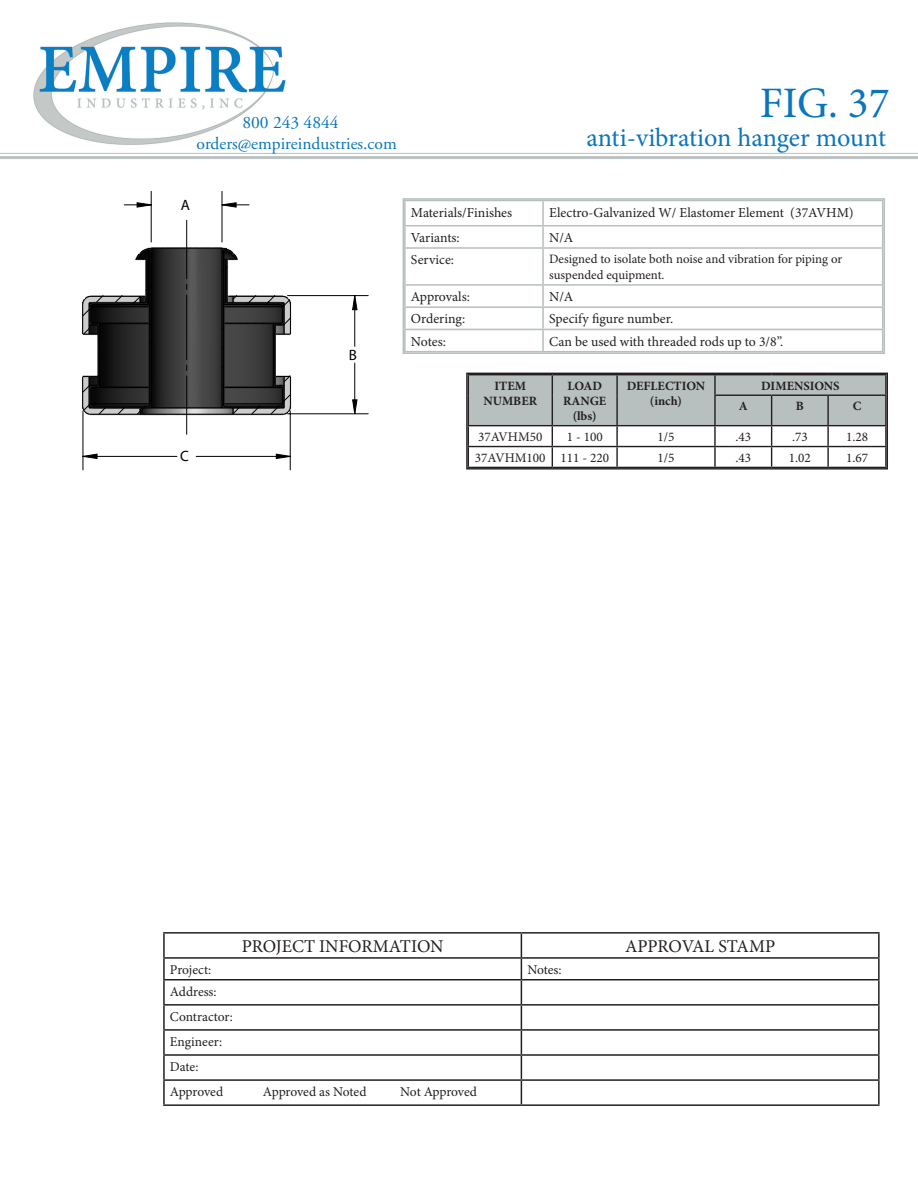
<style>
.page{position:relative;width:918px;height:1188px;background:#fff}
.page>*{position:absolute;margin:0;border:0;box-sizing:border-box;transform-origin:0 0}
.t1{font:43.5px "Minion Pro";color:#0c75bc}
.t2{font:26.25px "Minion Pro";letter-spacing:-.005em;color:#0c75bc}
.t3{font:18px "Minion Pro";letter-spacing:-.005em;color:#231f20}
.t4{font:17.55px/20.5px "Adobe Garamond Pro";color:#0875bb}
.t5{font:15px "Arial";color:#000}
.t6{font:13.8px "Minion Pro";color:#231f20}
.t7{font:13.5px/25px "Minion Pro";letter-spacing:-.01em;color:#231f20}
.t8{font:13.2px "Minion Pro";color:#231f20}
.t9{font:12.75px/15.5px "Minion Pro";letter-spacing:-.005em;color:#231f20}
.t10{font:700 12.75px/15.3px "Minion Pro";color:#231f20;text-align:center}
</style>
<div class="page">
<img style="left:33px;top:22px;width:253px;height:123px">
<hr style="left:0;top:156px;width:918px;height:3px;background:#bdc2c2">
<hr style="left:0;top:153px;width:918px;height:1px;background:#bdc2c2">
<hr style="left:151px;top:191px;width:1px;height:51px;background:#000">
<hr style="left:222px;top:191px;width:1px;height:51px;background:#000">
<hr style="left:288px;top:295px;width:80px;height:1px;background:#000">
<hr style="left:288px;top:413px;width:80px;height:1px;background:#000">
<hr style="left:290px;top:411px;width:1px;height:59px;background:#000">
<hr style="left:83px;top:411px;width:1px;height:59px;background:#000">
<svg style="left:83px;top:203px;width:274px;height:256px"></svg>
<svg style="left:82px;top:220px;width:209px;height:214px"></svg>
<hr style="left:163px;top:932px;width:358px;height:2px;background:#231f20">
<hr style="left:163px;top:934px;width:2px;height:23px;background:#231f20">
<hr style="left:521px;top:932px;width:359px;height:2px;background:#231f20">
<hr style="left:878px;top:934px;width:2px;height:23px;background:#231f20">
<hr style="left:163px;top:957px;width:358px;height:2px;background:#231f20">
<hr style="left:163px;top:959px;width:2px;height:20px;background:#231f20">
<hr style="left:521px;top:957px;width:359px;height:2px;background:#231f20">
<hr style="left:878px;top:959px;width:2px;height:20px;background:#231f20">
<hr style="left:163px;top:979px;width:358px;height:2px;background:#231f20">
<hr style="left:163px;top:981px;width:2px;height:23px;background:#231f20">
<hr style="left:521px;top:979px;width:359px;height:2px;background:#231f20">
<hr style="left:878px;top:981px;width:2px;height:23px;background:#231f20">
<hr style="left:163px;top:1004px;width:358px;height:2px;background:#231f20">
<hr style="left:163px;top:1006px;width:2px;height:23px;background:#231f20">
<hr style="left:521px;top:1004px;width:359px;height:2px;background:#231f20">
<hr style="left:878px;top:1006px;width:2px;height:23px;background:#231f20">
<hr style="left:163px;top:1029px;width:358px;height:2px;background:#231f20">
<hr style="left:163px;top:1031px;width:2px;height:23px;background:#231f20">
<hr style="left:521px;top:1029px;width:359px;height:2px;background:#231f20">
<hr style="left:878px;top:1031px;width:2px;height:23px;background:#231f20">
<hr style="left:163px;top:1054px;width:358px;height:2px;background:#231f20">
<hr style="left:163px;top:1056px;width:2px;height:23px;background:#231f20">
<hr style="left:521px;top:1054px;width:359px;height:2px;background:#231f20">
<hr style="left:878px;top:1056px;width:2px;height:23px;background:#231f20">
<hr style="left:163px;top:1079px;width:358px;height:2px;background:#231f20">
<hr style="left:163px;top:1081px;width:2px;height:23px;background:#231f20">
<hr style="left:521px;top:1079px;width:359px;height:2px;background:#231f20">
<svg style="left:521px;top:934px;width:1px;height:170px"></svg>
<hr style="left:878px;top:1081px;width:2px;height:23px;background:#231f20">
<hr style="left:163px;top:1104px;width:358px;height:2px;background:#231f20">
<hr style="left:521px;top:1104px;width:359px;height:2px;background:#231f20">
<hr style="left:543px;top:284px;width:341px;height:2px;background:#b8bfbf">
<hr style="left:543px;top:306px;width:341px;height:2px;background:#b8bfbf">
<hr style="left:543px;top:329px;width:341px;height:1px;background:#b8bfbf">
<hr style="left:543px;top:247px;width:341px;height:2px;background:#b8bfbf">
<hr style="left:543px;top:225px;width:341px;height:2px;background:#b8bfbf">
<hr style="left:542px;top:201px;width:2px;height:24px;background:#b8bfbf">
<hr style="left:542px;top:227px;width:2px;height:20px;background:#b8bfbf">
<hr style="left:542px;top:249px;width:2px;height:35px;background:#b8bfbf">
<hr style="left:542px;top:286px;width:2px;height:20px;background:#b8bfbf">
<hr style="left:542px;top:330px;width:2px;height:21px;background:#b8bfbf">
<hr style="left:542px;top:308px;width:2px;height:21px;background:#b8bfbf">
<hr style="left:404px;top:225px;width:139px;height:2px;background:#b8bfbf">
<hr style="left:404px;top:247px;width:139px;height:2px;background:#b8bfbf">
<hr style="left:404px;top:284px;width:139px;height:2px;background:#b8bfbf">
<hr style="left:404px;top:306px;width:139px;height:2px;background:#b8bfbf">
<hr style="left:404px;top:329px;width:139px;height:1px;background:#b8bfbf">
<div style="left:403px;top:198px;width:482px;height:156px;border:2px solid #b8bfbf"></div>
<svg style="left:468px;top:375px;width:418px;height:92px"></svg>
<hr style="left:828px;top:446px;width:59px;height:1px;background:#231f20">
<hr style="left:827px;top:447px;width:2px;height:20px;background:#231f20">
<hr style="left:885px;top:447px;width:2px;height:20px;background:#231f20">
<hr style="left:468px;top:467px;width:84px;height:1px;background:#231f20">
<hr style="left:552px;top:467px;width:65px;height:1px;background:#231f20">
<hr style="left:617px;top:467px;width:98px;height:1px;background:#231f20">
<hr style="left:715px;top:467px;width:57px;height:1px;background:#231f20">
<hr style="left:772px;top:467px;width:56px;height:1px;background:#231f20">
<hr style="left:828px;top:467px;width:59px;height:1px;background:#231f20">
<div style="left:466px;top:373px;width:422px;height:97px;border:1px solid #231f20"></div>
<h1 class="t1" style="left:760px;top:74px;width:131px">FIG. 37</h1>
<p class="t4" style="left:197px;top:113px;width:202px;text-indent:46px">800 243 4844 orders@empireindustries.com</p>
<h2 class="t2" style="left:586px;top:120px;width:301px">anti-vibration hanger mount</h2>
<p class="t5" style="left:181px;top:196px;width:11px">A</p>
<p class="t5" style="left:180px;top:447px;width:10px">C</p>
<p class="t5" style="left:349px;top:345px;width:10px">B</p>
<p class="t6" style="left:411px;top:203px;width:103px">Materials/Finishes</p>
<p class="t6" style="left:549px;top:203px;width:306px">Electro-Galvanized W/ Elastomer Element (37AVHM)</p>
<p class="t6" style="left:411px;top:228px;width:50px">Variants:</p>
<p class="t6" style="left:549px;top:228px;width:26px">N/A</p>
<p class="t6" style="left:411px;top:250px;width:45px">Service:</p>
<p class="t9" style="left:549px;top:252px;width:295px">Designed to isolate both noise and vibration for piping or suspended equipment.</p>
<p class="t6" style="left:411px;top:287px;width:60px">Approvals:</p>
<p class="t6" style="left:549px;top:287px;width:26px">N/A</p>
<p class="t6" style="left:411px;top:310px;width:56px">Ordering:</p>
<p class="t6" style="left:549px;top:310px;width:125px">Specify figure number.</p>
<p class="t6" style="left:411px;top:332px;width:36px">Notes:</p>
<p class="t6" style="left:549px;top:332px;width:236px">Can be used with threaded rods up to 3/8”.</p>
<p class="t10" style="left:484px;top:378px;width:55px">ITEM<br>NUMBER</p>
<p class="t10" style="left:563px;top:378px;width:45px">LOAD<br>RANGE (lbs)</p>
<p class="t10" style="left:627px;top:378px;width:80px">DEFLECTION (inch)</p>
<p class="t10" style="left:761px;top:378px;width:80px">DIMENSIONS</p>
<p class="t10" style="left:739px;top:398px;width:10px">A</p>
<p class="t10" style="left:796px;top:398px;width:10px">B</p>
<p class="t10" style="left:853px;top:398px;width:10px">C</p>
<p class="t8" style="left:478px;top:428px;width:66px">37AVHM50</p>
<p class="t8" style="left:567px;top:428px;width:38px">1 - 100</p>
<p class="t8" style="left:658px;top:428px;width:19px">1/5</p>
<p class="t8" style="left:735px;top:428px;width:17px">.43</p>
<p class="t8" style="left:792px;top:428px;width:17px">.73</p>
<p class="t8" style="left:846px;top:428px;width:24px">1.28</p>
<p class="t8" style="left:475px;top:449px;width:136px">37AVHM100 111 - 220</p>
<p class="t8" style="left:658px;top:449px;width:19px">1/5</p>
<p class="t8" style="left:735px;top:449px;width:17px">.43</p>
<p class="t8" style="left:789px;top:449px;width:24px">1.02</p>
<p class="t8" style="left:846px;top:449px;width:24px">1.67</p>
<h3 class="t3" style="left:242px;top:934px;width:203px">PROJECT INFORMATION</h3>
<h3 class="t3" style="left:625px;top:934px;width:152px">APPROVAL STAMP</h3>
<p class="t7" style="left:170px;top:957px;width:43px">Project:</p>
<p class="t7" style="left:527px;top:957px;width:36px">Notes:</p>
<p class="t7" style="left:170px;top:979px;width:65px">Address:<br>Contractor:<br>Engineer:<br>Date:<br>Approved</p>
<p class="t7" style="left:263px;top:1079px;width:105px">Approved as Noted</p>
<p class="t7" style="left:400px;top:1079px;width:78px">Not Approved</p>
</div>
